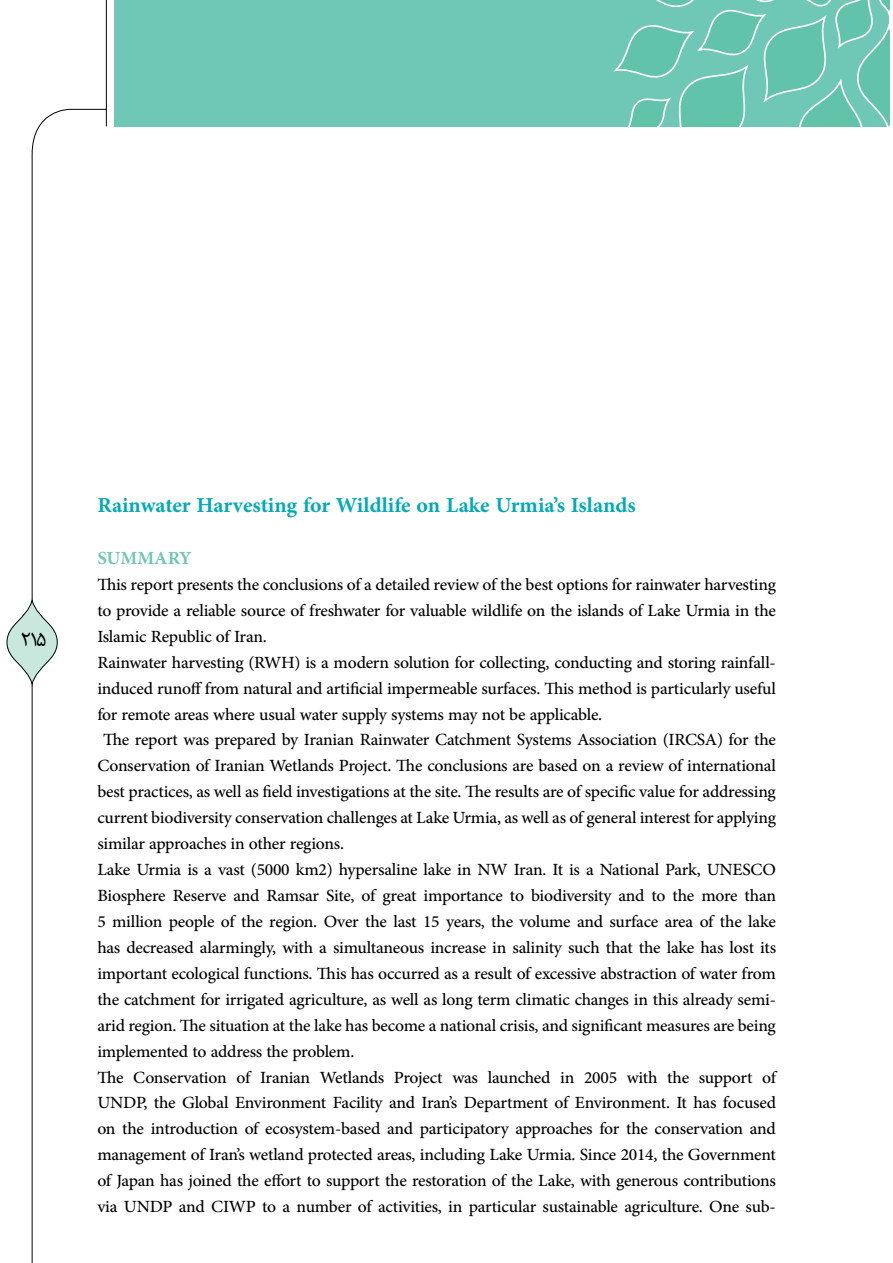
<style>
.page{position:relative;width:893px;height:1263px;background:#fff}
.page>*{position:absolute;margin:0;border:0;box-sizing:border-box;transform-origin:0 0}
.t1{font:700 30px "Adobe Arabic";color:#00abb5}
.t2{font:700 25.95px "Adobe Arabic";letter-spacing:-.005em;color:#6fc7b6}
.t3{font:25.95px "w Mitra";color:#000}
.t4{font:24px/26px "Adobe Arabic";letter-spacing:-.01em;color:#000}
</style>
<div class="page">
<div style="left:114px;top:0;width:775px;height:126px;background:#6fc7b6"></div>
<svg style="left:613px;top:0;width:276px;height:126px"></svg>
<svg style="left:31px;top:108px;width:76px;height:1155px"></svg>
<svg style="left:7px;top:601px;width:50px;height:83px;fill:#c8e7dd"></svg>
<div style="left:6px;top:600px;width:52px;height:84px;border:1px solid #000;border-radius:50%"></div>
<hr style="left:106px;top:0;width:1px;height:126px;background:#000">
<p class="t3" style="left:19px;top:624px;width:29px">215</p>
<p class="t1" style="left:97px;top:484px;width:540px">Rainwater Harvesting for Wildlife on Lake Urmia’s Islands</p>
<p class="t2" style="left:97px;top:540px;width:96px">SUMMARY</p>
<p class="t4" style="left:97px;top:569px;width:680px">This report presents the conclusions of a detailed review of the best options for rainwater harvesting to provide a reliable source of freshwater for valuable wildlife on the islands of Lake Urmia in the Islamic Republic of Iran.<br>Rainwater harvesting (RWH) is a modern solution for collecting, conducting and storing rainfall&shy;induced runoff from natural and artificial impermeable surfaces. This method is particularly useful for remote areas where usual water supply systems may not be applicable.<br>The report was prepared by Iranian Rainwater Catchment Systems Association (IRCSA) for the Conservation of Iranian Wetlands Project. The conclusions are based on a review of international best practices, as well as field investigations at the site. The results are of specific value for addressing current biodiversity conservation challenges at Lake Urmia, as well as of general interest for applying similar approaches in other regions.<br>Lake Urmia is a vast (5000 km2) hypersaline lake in NW Iran. It is a National Park, UNESCO Biosphere Reserve and Ramsar Site, of great importance to biodiversity and to the more than 5 million people of the region. Over the last 15 years, the volume and surface area of the lake has decreased alarmingly, with a simultaneous increase in salinity such that the lake has lost its important ecological functions. This has occurred as a result of excessive abstraction of water from the catchment for irrigated agriculture, as well as long term climatic changes in this already semi&shy;arid region. The situation at the lake has become a national crisis, and significant measures are being implemented to address the problem.<br>The Conservation of Iranian Wetlands Project was launched in 2005 with the support of UNDP, the Global Environment Facility and Iran’s Department of Environment. It has focused on the introduction of ecosystem-based and participatory approaches for the conservation and management of Iran’s wetland protected areas, including Lake Urmia. Since 2014, the Government of Japan has joined the effort to support the restoration of the Lake, with generous contributions via UNDP and CIWP to a number of activities, in particular sustainable agriculture. One sub-</p>
</div>
